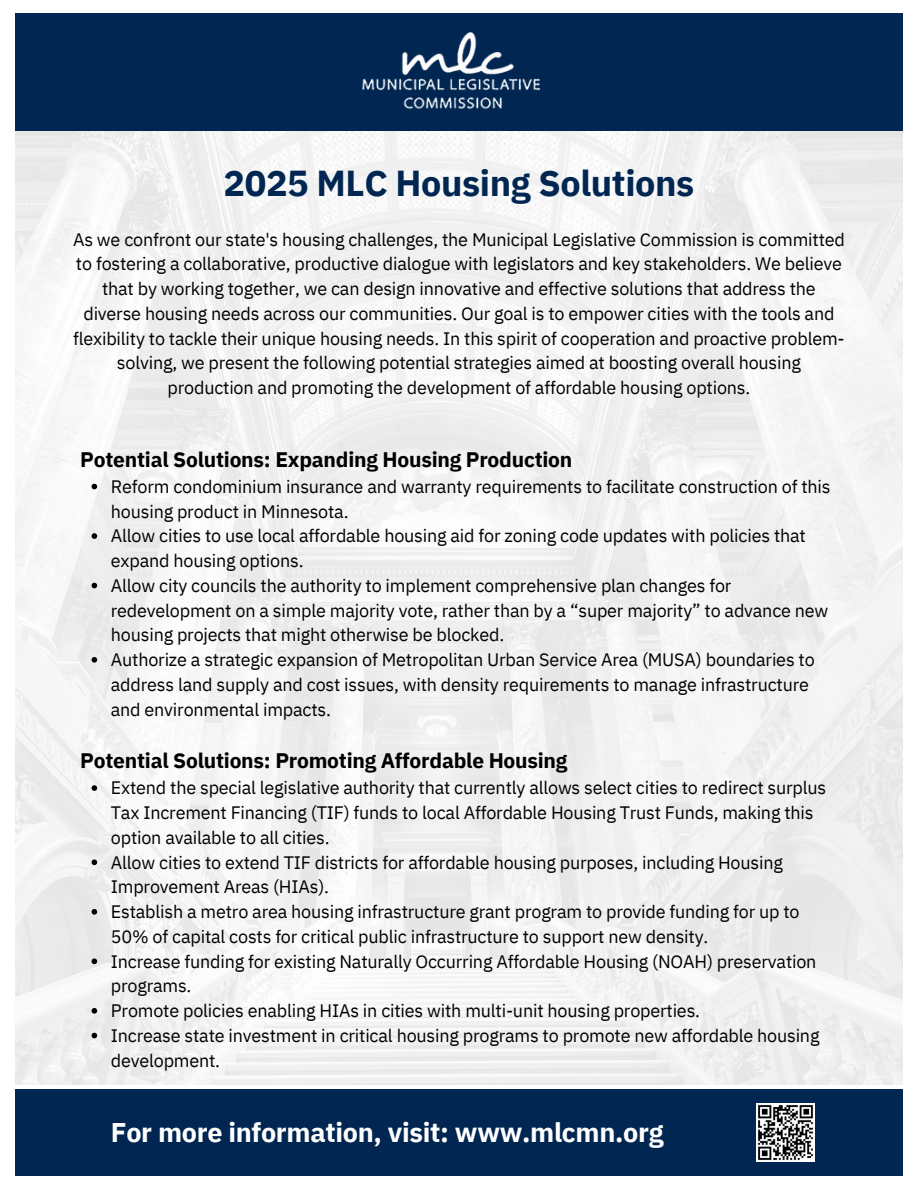
<style>
.page{position:relative;width:918px;height:1188px;background:#fff}
.page>*{position:absolute;margin:0;border:0;box-sizing:border-box;transform-origin:0 0}
.t1{font:700 36px "IBM Plex Sans";letter-spacing:-.01em;color:#002651}
.t2{font:700 27px "IBM Plex Sans";letter-spacing:-.01em;color:#fff}
.t3{font:700 21px "IBM Plex Sans";letter-spacing:-.01em;color:#000}
.t4{font:18px/24.8px "IBM Plex Sans";letter-spacing:-.01em;color:#000}
</style>
<div class="page">
<div style="left:15px;top:1090px;width:888px;height:86px;background:#002651"></div>
<div style="left:15px;top:13px;width:888px;height:117px;background:#002651"></div>
<img style="left:361px;top:32px;width:180px;height:77px">
<svg style="left:92px;top:484px;width:5px;height:5px"></svg>
<svg style="left:92px;top:533px;width:5px;height:6px"></svg>
<svg style="left:92px;top:583px;width:5px;height:5px"></svg>
<svg style="left:92px;top:657px;width:5px;height:6px"></svg>
<svg style="left:92px;top:785px;width:5px;height:6px"></svg>
<svg style="left:92px;top:860px;width:5px;height:5px"></svg>
<svg style="left:92px;top:909px;width:5px;height:6px"></svg>
<svg style="left:92px;top:958px;width:5px;height:6px"></svg>
<svg style="left:92px;top:1008px;width:5px;height:6px"></svg>
<svg style="left:92px;top:1033px;width:5px;height:5px"></svg>
<img style="left:756px;top:1103px;width:59px;height:59px">
<p class="t1" style="left:224px;top:159px;width:472px">2025 MLC Housing Solutions</p>
<p class="t4" style="left:73px;top:227px;width:773px;text-align:center">As we confront our state's housing challenges, the Municipal Legislative Commission is committed to fostering a collaborative, productive dialogue with legislators and key stakeholders. We believe that by working together, we can design innovative and effective solutions that address the diverse housing needs across our communities. Our goal is to empower cities with the tools and flexibility to tackle their unique housing needs. In this spirit of cooperation and proactive problem&shy;solving, we present the following potential strategies aimed at boosting overall housing production and promoting the development of affordable housing options.</p>
<h1 class="t3" style="left:80px;top:445px;width:494px">Potential Solutions: Expanding Housing Production</h1>
<p class="t4" style="left:111px;top:474px;width:721px">Reform condominium insurance and warranty requirements to facilitate construction of this housing product in Minnesota.</p>
<h3 class="t4" style="left:111px;top:523px;width:697px">Allow cities to use local affordable housing aid for zoning code updates with policies that expand housing options.</h3>
<p class="t4" style="left:111px;top:573px;width:719px">Allow city councils the authority to implement comprehensive plan changes for redevelopment on a simple majority vote, rather than by a “super majority” to advance new housing projects that might otherwise be blocked.</p>
<p class="t4" style="left:111px;top:647px;width:705px">Authorize a strategic expansion of Metropolitan Urban Service Area (MUSA) boundaries to address land supply and cost issues, with density requirements to manage infrastructure and environmental impacts.</p>
<p class="t3" style="left:80px;top:747px;width:489px">Potential Solutions: Promoting Affordable Housing</p>
<p class="t4" style="left:111px;top:775px;width:717px">Extend the special legislative authority that currently allows select cities to redirect surplus<br>Tax Increment Financing (TIF) funds to local Affordable Housing Trust Funds, making this option available to all cities.</p>
<h3 class="t4" style="left:111px;top:849px;width:674px">Allow cities to extend TIF districts for affordable housing purposes, including Housing<br>Improvement Areas (HIAs).</h3>
<p class="t4" style="left:111px;top:899px;width:690px">Establish a metro area housing infrastructure grant program to provide funding for up to<br>50% of capital costs for critical public infrastructure to support new density.</p>
<p class="t4" style="left:111px;top:948px;width:707px">Increase funding for existing Naturally Occurring Affordable Housing (NOAH) preservation programs.</p>
<p class="t4" style="left:111px;top:998px;width:591px">Promote policies enabling HIAs in cities with multi-unit housing properties.</p>
<p class="t4" style="left:111px;top:1023px;width:710px">Increase state investment in critical housing programs to promote new affordable housing development.</p>
<p class="t2" style="left:111px;top:1115px;width:554px">For more information, visit: www.mlcmn.org</p>
</div>
